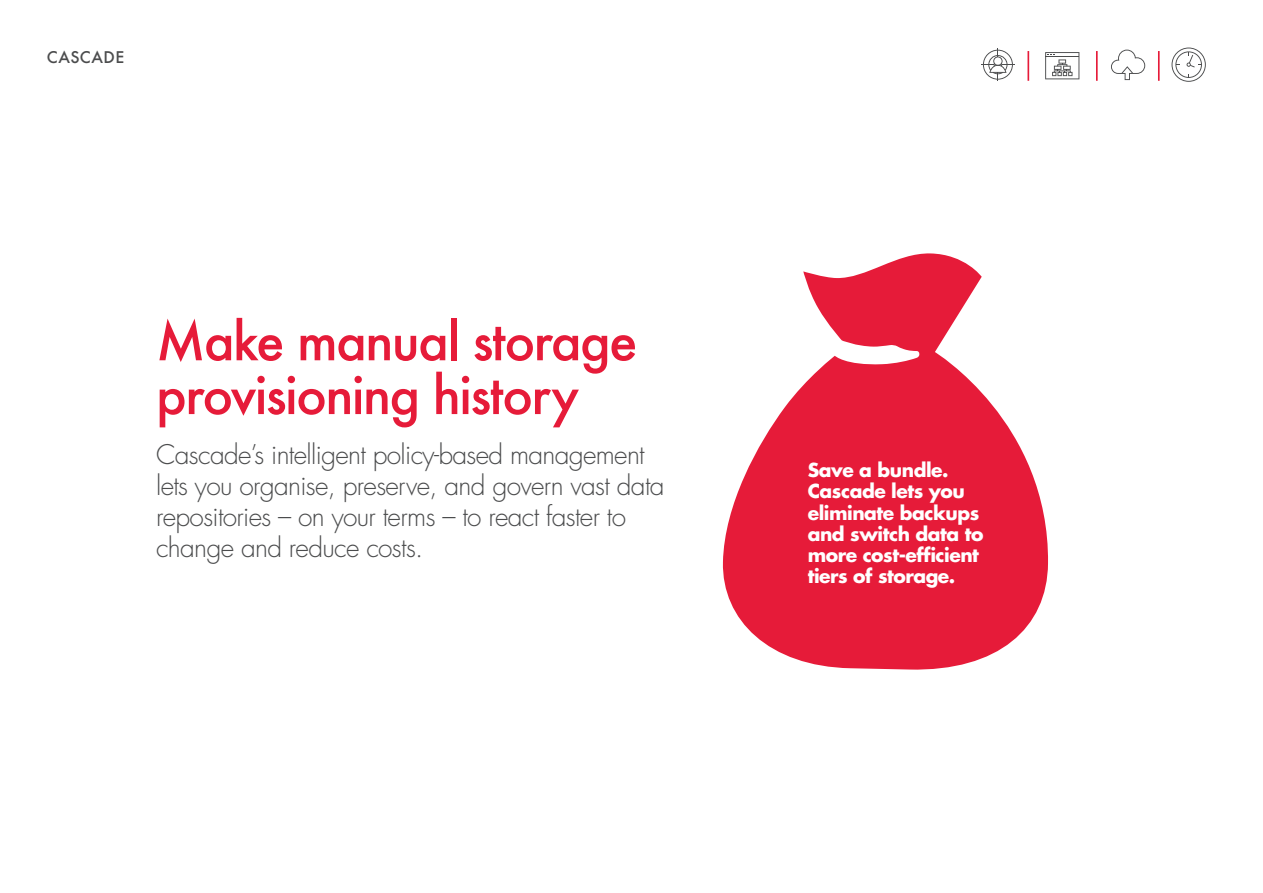
<style>
.page{position:relative;width:1263px;height:893px;background:#fff}
.page>*{position:absolute;margin:0;border:0;box-sizing:border-box;transform-origin:0 0}
.c-Stack_-_H3{font:500 51.45px/53.8px "Futura";letter-spacing:-.035em;color:#e61b39}
.c-Stack_-_H3-2{font:300 26.25px/30.9px "Futura";letter-spacing:-.025em;color:#4b4c4d}
.c-Stack_-_H3-3{font:700 18.75px/21.1px "Futura";letter-spacing:-.025em;color:#fff}
.c-Stack_-_H3-4{font:500 15.6px "Futura";letter-spacing:.025em;color:#4b4c4d}
</style>
<div class="page">
<svg style="left:722px;top:253px;width:326px;height:417px;fill:#e61b39"></svg>
<svg style="left:1171px;top:48px;width:35px;height:34px"></svg>
<svg style="left:981px;top:48px;width:33px;height:33px"></svg>
<hr style="left:1158px;top:51px;width:1px;height:30px;background:#e61b39">
<hr style="left:1096px;top:51px;width:2px;height:30px;background:#e61b39">
<hr style="left:1027px;top:51px;width:2px;height:30px;background:#e61b39">
<svg style="left:1045px;top:52px;width:34px;height:27px"></svg>
<svg style="left:1111px;top:50px;width:34px;height:30px"></svg>
<p class="c-Stack_-_H3-4" style="left:47px;top:47px;width:79px">CASCADE</p>
<p class="c-Stack_-_H3" style="left:156px;top:314px;width:483px">Make manual storage provisioning history</p>
<p class="c-Stack_-_H3-2" style="left:156px;top:440px;width:510px">Cascade’s intelligent policy-based management lets you organise, preserve, and govern vast data repositories – on your terms – to react faster to change and reduce costs.</p>
<p class="c-Stack_-_H3-3" style="left:808px;top:460px;width:177px">Save a bundle.<br>Cascade lets you eliminate backups and switch data to more cost-efficient tiers of storage.</p>
</div>
